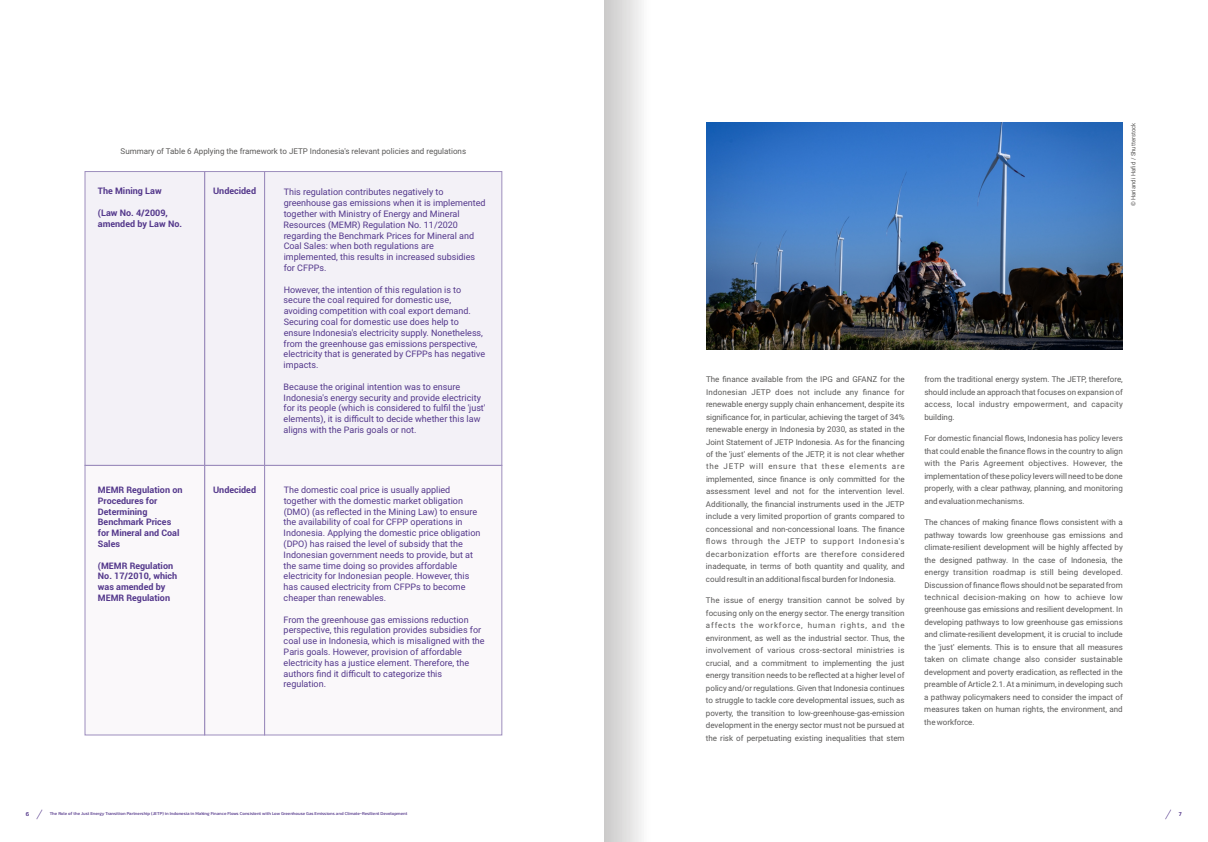
<style>
.page{position:relative;width:1208px;height:842px;background:#fff}
.page>*{position:absolute;margin:0;border:0;box-sizing:border-box;transform-origin:0 0}
.t1{font:9px/10.8px "Roboto";color:#53378b}
.t2{font:700 9px/10.8px "Roboto";color:#53378b}
.t3{font:8px/12.5px "Roboto";color:#595857;text-align:justify}
.t4{font:6px "Roboto";color:#595857}
.t5{font:500 6px "Kanit";color:#54378a}
.t6{font:4.5px "Kanit";color:#54378a}
</style>
<div class="page">
<div style="left:85px;top:465px;width:417px;height:270px;background:#faf8fa"></div>
<div style="left:85px;top:172px;width:417px;height:293px;background:#f3f1f7"></div>
<div style="left:85px;top:171px;width:120px;height:295px;border:1px solid #9d8ebd"></div>
<div style="left:85px;top:465px;width:120px;height:270px;border:1px solid #9d8ebd"></div>
<div style="left:604px;top:0;width:62px;height:842px;background:linear-gradient(to right,#cccbcb,#fff)"></div>
<img style="left:706px;top:123px;width:416px;height:226px">
<div style="left:264px;top:171px;width:238px;height:295px;border:1px solid #9d8ebd"></div>
<div style="left:264px;top:465px;width:238px;height:270px;border:1px solid #9d8ebd"></div>
<div style="left:204px;top:171px;width:61px;height:295px;border:1px solid #9d8ebd"></div>
<div style="left:204px;top:465px;width:61px;height:270px;border:1px solid #9d8ebd"></div>
<svg style="left:36px;top:809px;width:7px;height:11px"></svg>
<svg style="left:1165px;top:809px;width:6px;height:11px"></svg>
<p class="t3" style="left:121px;top:146px;width:347px">Summary of Table 6 Applying the framework to JETP Indonesia's relevant policies and regulations</p>
<p class="t2" style="left:98px;top:187px;width:65px">The Mining Law</p>
<p class="t2" style="left:98px;top:208px;width:86px">(Law No. 4/2009, amended by Law No.</p>
<p class="t2" style="left:213px;top:187px;width:44px">Undecided</p>
<p class="t1" style="left:284px;top:188px;width:203px">This regulation contributes negatively to greenhouse gas emissions when it is implemented together with Ministry of Energy and Mineral Resources (MEMR) Regulation No. 11/2020 regarding the Benchmark Prices for Mineral and Coal Sales: when both regulations are implemented, this results in increased subsidies for CFPPs.</p>
<p class="t1" style="left:284px;top:285px;width:203px">However, the intention of this regulation is to secure the coal required for domestic use, avoiding competition with coal export demand.<br>Securing coal for domestic use does help to ensure Indonesia's electricity supply. Nonetheless, from the greenhouse gas emissions perspective, electricity that is generated by CFPPs has negative impacts.</p>
<p class="t1" style="left:284px;top:382px;width:203px">Because the original intention was to ensure Indonesia's energy security and provide electricity for its people (which is considered to fulfil the 'just' elements), it is difficult to decide whether this law aligns with the Paris goals or not.</p>
<p class="t2" style="left:98px;top:485px;width:86px">MEMR Regulation on<br>Procedures for<br>Determining<br>Benchmark Prices for Mineral and Coal<br>Sales</p>
<p class="t2" style="left:98px;top:561px;width:81px">(MEMR Regulation<br>No. 17/2010, which was amended by<br>MEMR Regulation</p>
<p class="t2" style="left:213px;top:485px;width:44px">Undecided</p>
<p class="t1" style="left:284px;top:485px;width:198px">The domestic coal price is usually applied together with the domestic market obligation (DMO) (as reflected in the Mining Law) to ensure the availability of coal for CFPP operations in Indonesia. Applying the domestic price obligation (DPO) has raised the level of subsidy that the Indonesian government needs to provide, but at the same time doing so provides affordable electricity for Indonesian people. However, this has caused electricity from CFPPs to become cheaper than renewables.</p>
<p class="t1" style="left:284px;top:615px;width:202px">From the greenhouse gas emissions reduction perspective, this regulation provides subsidies for coal use in Indonesia, which is misaligned with the Paris goals. However, provision of affordable electricity has a justice element. Therefore, the authors find it difficult to categorize this regulation.</p>
<p class="t4" style="left:1131px;top:206px;width:85px;rotate:-90deg">© Hariandi Hafid / Shutterstock</p>
<p class="t3" style="left:706px;top:374px;width:200px">The finance available from the IPG and GFANZ for the Indonesian JETP does not include any finance for renewable energy supply chain enhancement, despite its significance for, in particular, achieving the target of 34% renewable energy in Indonesia by 2030, as stated in the Joint Statement of JETP Indonesia. As for the financing of the 'just' elements of the JETP, it is not clear whether the JETP will ensure that these elements are implemented, since finance is only committed for the assessment level and not for the intervention level.<br>Additionally, the financial instruments used in the JETP include a very limited proportion of grants compared to concessional and non-concessional loans. The finance flows through the JETP to support Indonesia's decarbonization efforts are therefore considered inadequate, in terms of both quantity and quality, and could result in an additional fiscal burden for Indonesia.</p>
<p class="t3" style="left:706px;top:595px;width:200px">The issue of energy transition cannot be solved by focusing only on the energy sector. The energy transition affects the workforce, human rights, and the environment, as well as the industrial sector. Thus, the involvement of various cross-sectoral ministries is crucial, and a commitment to implementing the just energy transition needs to be reflected at a higher level of policy and/or regulations. Given that Indonesia continues to struggle to tackle core developmental issues, such as poverty, the transition to low-greenhouse-gas-emission development in the energy sector must not be pursued at the risk of perpetuating existing inequalities that stem</p>
<p class="t3" style="left:924px;top:374px;width:200px">from the traditional energy system. The JETP, therefore, should include an approach that focuses on expansion of access, local industry empowerment, and capacity building.</p>
<p class="t3" style="left:924px;top:433px;width:200px">For domestic financial flows, Indonesia has policy levers that could enable the finance flows in the country to align with the Paris Agreement objectives. However, the implementation of these policy levers will need to be done properly, with a clear pathway, planning, and monitoring and evaluation mechanisms.</p>
<p class="t3" style="left:924px;top:517px;width:200px">The chances of making finance flows consistent with a pathway towards low greenhouse gas emissions and climate-resilient development will be highly affected by the designed pathway. In the case of Indonesia, the energy transition roadmap is still being developed.<br>Discussion of finance flows should not be separated from technical decision-making on how to achieve low greenhouse gas emissions and resilient development. In developing pathways to low greenhouse gas emissions and climate-resilient development, it is crucial to include the 'just' elements. This is to ensure that all measures taken on climate change also consider sustainable development and poverty eradication, as reflected in the preamble of Article 2.1. At a minimum, in developing such a pathway policymakers need to consider the impact of measures taken on human rights, the environment, and the workforce.</p>
<p class="t6" style="left:50px;top:810px;width:359px">The Role of the Just Energy Transition Partnership (JETP) in Indonesia in Making Finance Flows Consistent with Low Greenhouse Gas Emissions and Climate-Resilient Development</p>
<p class="t5" style="left:26px;top:810px;width:5px">6</p>
<p class="t5" style="left:1179px;top:810px;width:4px">7</p>
</div>
